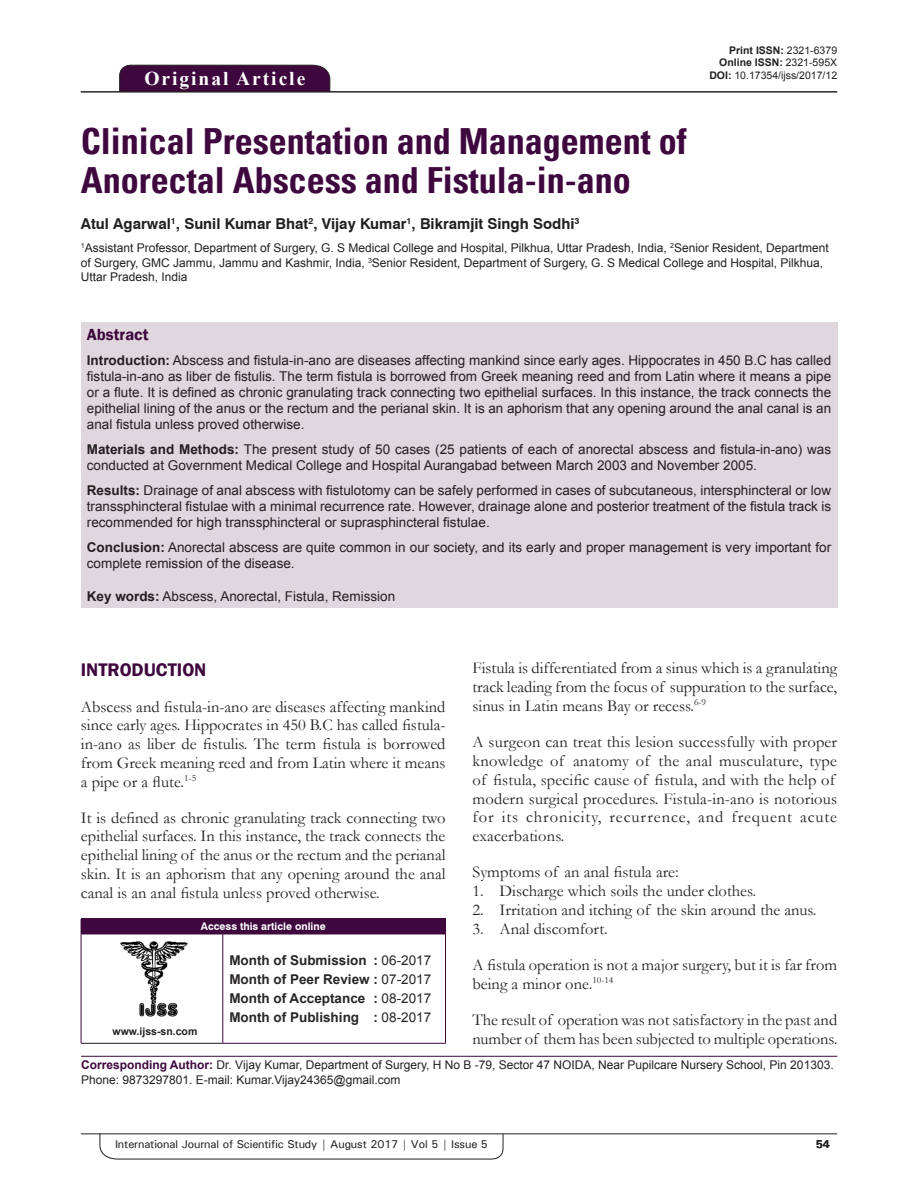
<style>
.page{position:relative;width:918px;height:1188px;background:#fff}
.page>*{position:absolute;margin:0;border:0;box-sizing:border-box;transform-origin:0 0}
.AT{font:700 condensed 36px/39px "Univers";color:#3e083e}
.AH{font:700 19.5px "Times New Roman";letter-spacing:.1em;color:#fff}
.t1{font:600 18.75px "Franklin Gothic";color:#3e083e}
.TX{font:16.5px/18.9px "Garamond";color:#231f20;text-align:justify}
.L{font:16.5px "Garamond";color:#231f20}
.TX_No_After_Space{font:16.5px "Garamond";color:#231f20}
.LL{font:16.5px "Garamond";color:#231f20}
.ABSH{font:600 16.5px "Franklin Gothic";color:#3e083e}
.AU{font:700 15px "Swiss 721 BT";color:#231f20}
.ABS{font:13.5px/16.2px "Arial";color:#231f20;text-align:justify}
.HIS{font:700 13.5px/18.8px "Arial";color:#282526;text-align:justify}
.KWD{font:13.5px "Arial";color:#231f20}
.AFF{font:12px/14.4px "Arial";color:#231f20}
.ADD{font:12px/14.4px "Arial";color:#231f20}
.RF{font:500 11.25px "Univers";letter-spacing:-.01em;color:#231f20}
.t2{font:700 11.25px "Univers";color:#231f20}
.DOI{font:700 10.5px "Arial";color:#231f20}
.DOI-2{font:10.5px "Arial";color:#231f20}
.AAO{font:700 10.5px "Swiss 721 BT";color:#fff}
.Web{font:700 10.5px "Arial";color:#231f20}
.s1{font-weight:400}
.s2{font-weight:700}
.s3{font-weight:700;color:#3e083e}
</style>
<div class="page">
<hr style="left:81px;top:1134px;width:756px;height:1px;background:#231f20">
<svg style="left:100px;top:1133px;width:403px;height:26px"></svg>
<div style="left:119px;top:65px;width:211px;height:26px;background:#3e083e"></div>
<hr style="left:81px;top:91px;width:756px;height:1px;background:#231f20">
<div style="left:81px;top:322px;width:756px;height:285px;background:#e0d7de"></div>
<img style="left:120px;top:941px;width:68px;height:76px">
<div style="left:81px;top:919px;width:364px;height:15px;background:#3e083e"></div>
<svg style="left:445px;top:919px;width:1px;height:15px"></svg>
<hr style="left:81px;top:934px;width:142px;height:1px;background:#3e083e">
<hr style="left:81px;top:934px;width:1px;height:109px;background:#3e083e">
<hr style="left:81px;top:1043px;width:142px;height:1px;background:#231f20">
<hr style="left:223px;top:934px;width:223px;height:1px;background:#3e083e">
<hr style="left:223px;top:934px;width:1px;height:109px;background:#3e083e">
<hr style="left:445px;top:934px;width:1px;height:109px;background:#3e083e">
<hr style="left:223px;top:1043px;width:223px;height:1px;background:#3e083e">
<hr style="left:81px;top:1056px;width:756px;height:1px;background:#3e083e">
<p class="AH" style="left:144px;top:64px;width:162px">Original Article</p>
<p class="DOI" style="left:729px;top:42px;width:109px">Print ISSN: <span class="s1">2321-6379</span></p>
<p class="DOI" style="left:719px;top:55px;width:119px">Online ISSN: <span class="s1">2321-595X</span></p>
<p class="DOI-2" style="left:709px;top:68px;width:129px"><span class="s2">DOI:</span> 10.17354/ijss/2017/12</p>
<p class="AT" style="left:81px;top:122px;width:608px">Clinical Presentation and Management of<br>Anorectal Abscess and Fistula-in-ano</p>
<p class="AU" style="left:81px;top:215px;width:500px">Atul Agarwal<sup>1</sup>, Sunil Kumar Bhat<sup>2</sup>, Vijay Kumar<sup>1</sup>, Bikramjit Singh Sodhi<sup>3</sup></p>
<p class="AFF" style="left:81px;top:241px;width:749px"><sup>1</sup>Assistant Professor, Department of Surgery, G. S Medical College and Hospital, Pilkhua, Uttar Pradesh, India, <sup>2</sup>Senior Resident, Department of Surgery, GMC Jammu, Jammu and Kashmir, India, <sup>3</sup>Senior Resident, Department of Surgery, G. S Medical College and Hospital, Pilkhua,<br>Uttar Pradesh, India</p>
<p class="ABSH" style="left:87px;top:324px;width:63px">Abstract</p>
<p class="ABS" style="left:87px;top:352px;width:746px"><span class="s2">Introduction:</span> Abscess and fistula-in-ano are diseases affecting mankind since early ages. Hippocrates in 450 B.C has called fistula-in-ano as liber de fistulis. The term fistula is borrowed from Greek meaning reed and from Latin where it means a pipe or a flute. It is defined as chronic granulating track connecting two epithelial surfaces. In this instance, the track connects the epithelial lining of the anus or the rectum and the perianal skin. It is an aphorism that any opening around the anal canal is an anal fistula unless proved otherwise.</p>
<p class="ABS" style="left:87px;top:441px;width:746px"><span class="s2">Materials and Methods:</span> The present study of 50 cases (25 patients of each of anorectal abscess and fistula-in-ano) was conducted at Government Medical College and Hospital Aurangabad between March 2003 and November 2005.</p>
<p class="ABS" style="left:87px;top:482px;width:746px"><span class="s2">Results:</span> Drainage of anal abscess with fistulotomy can be safely performed in cases of subcutaneous, intersphincteral or low transsphincteral fistulae with a minimal recurrence rate. However, drainage alone and posterior treatment of the fistula track is recommended for high transsphincteral or suprasphincteral fistulae.</p>
<p class="ABS" style="left:87px;top:539px;width:746px"><span class="s2">Conclusion:</span> Anorectal abscess are quite common in our society, and its early and proper management is very important for complete remission of the disease.</p>
<p class="KWD" style="left:87px;top:587px;width:310px"><span class="s2">Key words:</span> Abscess, Anorectal, Fistula, Remission</p>
<p class="TX" style="left:473px;top:658px;width:366px">Fistula is differentiated from a sinus which is a granulating track leading from the focus of suppuration to the surface, sinus in Latin means Bay or recess.<sup>6-9</sup></p>
<p class="TX" style="left:473px;top:732px;width:366px;text-align:left">A surgeon can treat this lesion successfully with proper knowledge of anatomy of the anal musculature, type of fistula, specific cause of fistula, and with the help of modern surgical procedures. Fistula-in-ano is notorious for its chronicity, recurrence, and frequent acute exacerbations.</p>
<p class="TX_No_After_Space" style="left:473px;top:861px;width:208px">Symptoms of an anal fistula are:</p>
<p class="L" style="left:473px;top:880px;width:285px">1. Discharge which soils the under clothes.</p>
<p class="L" style="left:473px;top:899px;width:346px">2. Irritation and itching of the skin around the anus.</p>
<p class="LL" style="left:473px;top:918px;width:137px">3. Anal discomfort.</p>
<p class="TX" style="left:473px;top:955px;width:366px">A fistula operation is not a major surgery, but it is far from being a minor one.<sup>10-14</sup></p>
<p class="TX" style="left:473px;top:1010px;width:366px">The result of operation was not satisfactory in the past and number of them has been subjected to multiple operations.</p>
<h1 class="t1" style="left:81px;top:658px;width:127px">INTRODUCTION</h1>
<p class="TX" style="left:81px;top:697px;width:366px">Abscess and fistula-in-ano are diseases affecting mankind since early ages. Hippocrates in 450 B.C has called fistula&shy;in-ano as liber de fistulis. The term fistula is borrowed from Greek meaning reed and from Latin where it means a pipe or a flute.<sup>1-5</sup></p>
<p class="TX" style="left:81px;top:808px;width:366px">It is defined as chronic granulating track connecting two epithelial surfaces. In this instance, the track connects the epithelial lining of the anus or the rectum and the perianal skin. It is an aphorism that any opening around the anal canal is an anal fistula unless proved otherwise.</p>
<p class="AAO" style="left:201px;top:920px;width:126px">Access this article online</p>
<p class="HIS" style="left:229px;top:951px;width:203px">Month of Submission : <span class="s1">06-2017<br></span>Month of Peer Review : <span class="s1">07-2017<br></span>Month of Acceptance : <span class="s1">08-2017<br></span>Month of Publishing : <span class="s1">08-2017</span></p>
<p class="ADD" style="left:81px;top:1058px;width:754px"><span class="s3">Corresponding Author:</span> Dr. Vijay Kumar, Department of Surgery, H No B -79, Sector 47 NOIDA, Near Pupilcare Nursery School, Pin 201303.<br>Phone: 9873297801. E-mail: Kumar.Vijay24365@gmail.com</p>
<p class="Web" style="left:113px;top:1024px;width:86px">www.ijss-sn.com</p>
<p class="RF" style="left:115px;top:1137px;width:375px">International Journal of Scientific Study | August 2017 | Vol 5 | Issue 5</p>
<p class="t2" style="left:816px;top:1137px;width:16px">54</p>
</div>
